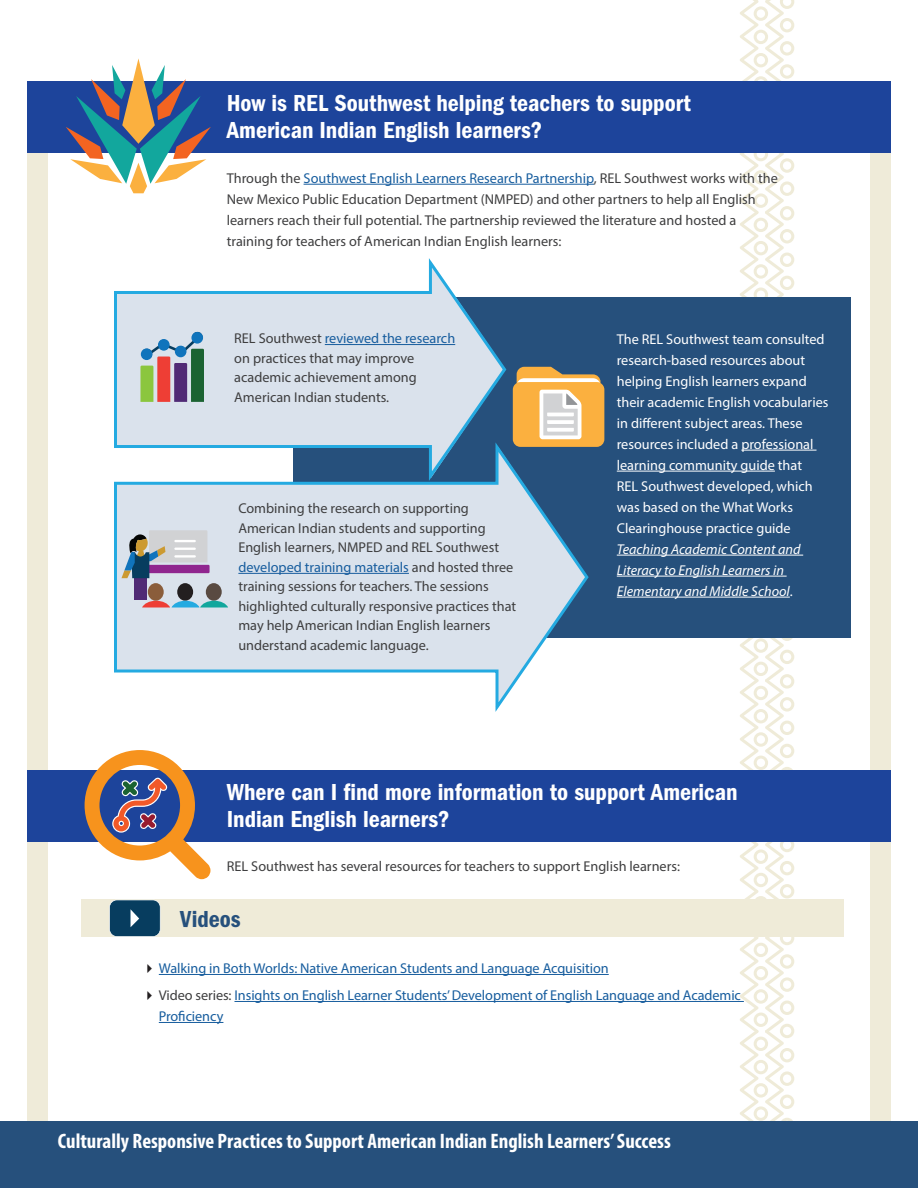
<style>
.page{position:relative;width:918px;height:1188px;background:#fff}
.page>*{position:absolute;margin:0;border:0;box-sizing:border-box;transform-origin:0 0}
.t1{font:24px/27px "ITC Franklin Gothic Std Dm Cd";color:#fff}
.t2{font:24px "ITC Franklin Gothic Std Dm Cd";color:#26507c}
.t3{font:700 condensed 21px "Myriad Pro";color:#fff}
.t4{font:14.25px/19.5px "Myriad Pro";color:#3e3e3f}
.t5{font:14.25px/21px "Myriad Pro";color:#fff}
.t6{font:14.25px/21px "Myriad Pro";letter-spacing:-.005em;color:#175d9e}
.s1{color:#175d9e}
.s2{font-style:italic}
.s3{color:#3e3e3f}
</style>
<div class="page">
<div style="left:27px;top:140px;width:864px;height:981px;background:#efebd9"></div>
<div style="left:48px;top:140px;width:822px;height:981px;background:#fff"></div>
<svg style="left:740px;top:0;width:54px;height:1121px"></svg>
<div style="left:0;top:1121px;width:918px;height:67px;background:#26507c"></div>
<div style="left:27px;top:81px;width:864px;height:72px;background:#1d449b"></div>
<hr style="left:304px;top:184px;width:290px;height:1px;background:#175d9e">
<svg style="left:66px;top:58px;width:145px;height:135px"></svg>
<div style="left:293px;top:297px;width:558px;height:340px;background:#26507c"></div>
<hr style="left:741px;top:450px;width:76px;height:1px;background:#fff">
<hr style="left:617px;top:471px;width:158px;height:1px;background:#fff">
<hr style="left:617px;top:555px;width:186px;height:1px;background:#fff">
<hr style="left:617px;top:576px;width:170px;height:1px;background:#fff">
<hr style="left:617px;top:597px;width:173px;height:1px;background:#fff">
<svg style="left:114px;top:258px;width:393px;height:180px"></svg>
<svg style="left:114px;top:438px;width:477px;height:274px"></svg>
<hr style="left:325px;top:344px;width:130px;height:1px;background:#175d9e">
<hr style="left:238px;top:573px;width:171px;height:1px;background:#175d9e">
<svg style="left:140px;top:332px;width:64px;height:70px;background:#9d978c"></svg>
<div style="left:175px;top:346px;width:11px;height:11px;background:#1074bc;border-radius:50%"></div>
<div style="left:191px;top:332px;width:12px;height:12px;background:#1074bc;border-radius:50%"></div>
<div style="left:158px;top:339px;width:12px;height:12px;background:#1074bc;border-radius:50%"></div>
<div style="left:141px;top:348px;width:11px;height:12px;background:#1074bc;border-radius:50%"></div>
<div style="left:135px;top:576px;width:12px;height:24px;background:#502a75"></div>
<div style="left:147px;top:565px;width:63px;height:8px;background:#90268f"></div>
<svg style="left:122px;top:530px;width:85px;height:48px;background:#aba7b6"></svg>
<div style="left:148px;top:583px;width:16px;height:18px;background:#8a5d3b;border-radius:50%"></div>
<div style="left:177px;top:583px;width:16px;height:18px;background:#231f20;border-radius:50%"></div>
<div style="left:206px;top:583px;width:16px;height:18px;background:#594a41;border-radius:50%"></div>
<svg style="left:142px;top:601px;width:86px;height:7px"></svg>
<svg style="left:513px;top:367px;width:91px;height:80px;background:#e6bb79"></svg>
<div style="left:27px;top:770px;width:864px;height:72px;background:#1d449b"></div>
<div style="left:82px;top:899px;width:762px;height:38px;background:#efebd8"></div>
<hr style="left:159px;top:974px;width:450px;height:1px;background:#175d9e">
<hr style="left:234px;top:1001px;width:510px;height:1px;background:#175d9e">
<hr style="left:159px;top:1022px;width:64px;height:1px;background:#175d9e">
<svg style="left:85px;top:750px;width:125px;height:129px"></svg>
<svg style="left:109px;top:900px;width:52px;height:37px;background:#265571"></svg>
<h2 class="t1" style="left:227px;top:90px;width:466px">How is REL Southwest helping teachers to support<br>American Indian English learners?</h2>
<p class="t4" style="left:227px;top:167px;width:553px;line-height:21px">Through the <span class="s1">Southwest English Learners Research Partnership</span>, REL Southwest works with the New Mexico Public Education Department (NMPED) and other partners to help all English learners reach their full potential. The partnership reviewed the literature and hosted a training for teachers of American Indian English learners:</p>
<p class="t4" style="left:234px;top:328px;width:222px">REL Southwest <span class="s1">reviewed the research </span>on practices that may improve academic achievement among<br>American Indian students.</p>
<p class="t4" style="left:238px;top:499px;width:279px">Combining the research on supporting American Indian students and supporting English learners, NMPED and REL Southwest <span class="s1">developed training materials</span> and hosted three training sessions for teachers. The sessions highlighted culturally responsive practices that may help American Indian English learners understand academic language.</p>
<p class="t5" style="left:617px;top:328px;width:213px">The REL Southwest team consulted research-based resources about helping English learners expand their academic English vocabularies in different subject areas. These resources included a professional learning community guide that<br>REL Southwest developed, which was based on the What Works<br>Clearinghouse practice guide<br><span class="s2">Teaching Academic Content and<br>Literacy to English Learners in<br>Elementary and Middle School</span>.</p>
<h2 class="t1" style="left:227px;top:779px;width:512px">Where can I find more information to support American<br>Indian English learners?</h2>
<p class="t4" style="left:227px;top:857px;width:455px">REL Southwest has several resources for teachers to support English learners:</p>
<h3 class="t2" style="left:180px;top:905px;width:62px">Videos</h3>
<p class="t6" style="left:159px;top:958px;width:451px">Walking in Both Worlds: Native American Students and Language Acquisition</p>
<p class="t6" style="left:159px;top:985px;width:584px"><span class="s3">Video series:</span> Insights on English Learner Students’ Development of English Language and Academic<br>Proficiency</p>
<h2 class="t3" style="left:58px;top:1128px;width:614px">Culturally Responsive Practices to Support American Indian English Learners’ Success</h2>
</div>
